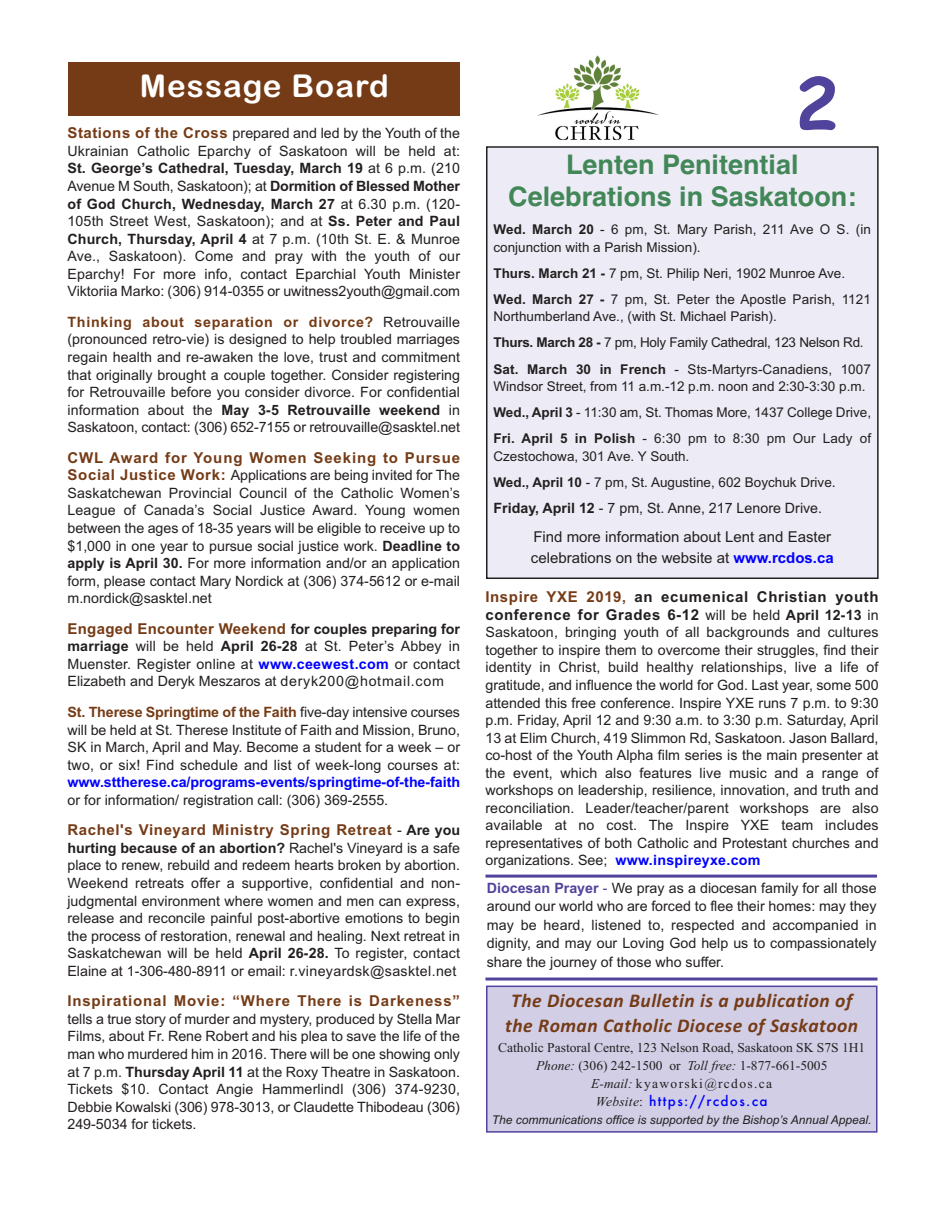
<style>
.page{position:relative;width:945px;height:1215px;background:#fff}
.page>*{position:absolute;margin:0;border:0;box-sizing:border-box;transform-origin:0 0}
.t1{font:700 72px "Comic Sans MS";color:#50439b}
.t2{font:31.5px "Arial Rounded MT Bold";letter-spacing:.035em;color:#fff}
.t3{font:700 27px/32.4px "Helvetica";color:#428758;text-align:center}
.t4{font:italic 700 19.5px/25.2px "Calibri";letter-spacing:.025em;color:#753b16;text-align:center}
.t5{font:700 15px "Arial";letter-spacing:.055em;color:#753b16}
.t6{font:700 15px/17.5px "Arial";letter-spacing:.04em;color:#231f20}
.t7{font:15px/20.5px "Arial";color:#231f20}
.t8{font:700 15px "Arial";letter-spacing:.02em;color:#753b16}
.t9{font:14.25px/17.5px "Arial";color:#231f20;text-align:justify}
.t10{font:700 14.25px "Arial";letter-spacing:-.005em;color:#00f}
.t11{font:13.5px/26.1px "Arial";color:#231f20}
.t12{font:13.5px/18px "Times New Roman";color:#231f20;text-align:center}
.t13{font:500 13.5px "Futura";letter-spacing:.1em;color:#00f}
.t14{font:italic 12px "Arial";color:#231f20}
.s1{font-weight:700;font-size:15px;color:#753b16}
.s2{font-weight:700}
.s3{font-weight:700;color:#753b16}
.s4{font-size:14.25px;color:#231f20}
.s5{font-weight:700;color:#00f}
.s6{font-weight:400;font-size:14.25px;color:#231f20}
.s7{font-size:14.25px}
.s8{color:#753b16}
.s9{font-size:14.25px;color:#753b16}
.s10{font-weight:400;font-size:14.25px}
.s11{font-weight:700;color:#50439b}
.s12{color:#50439b}
.s13{font-style:italic}
.s14{font-family:"Times New Roman";font-weight:400;font-style:italic;color:#231f20}
.s15{font-family:"Times New Roman";font-weight:400;color:#231f20}
</style>
<div class="page">
<img style="left:537px;top:55px;width:122px;height:86px">
<div style="left:69px;top:62px;width:391px;height:54px;background:#753b16"></div>
<div style="left:488px;top:987px;width:388px;height:144px;background:#d1cee6"></div>
<div style="left:486px;top:986px;width:392px;height:147px;border:2px solid #50439b"></div>
<hr style="left:485px;top:978px;width:393px;height:3px;background:#50439b">
<hr style="left:485px;top:875px;width:392px;height:3px;background:#50439b">
<div style="left:488px;top:148px;width:389px;height:430px;background:#edebf5"></div>
<div style="left:486px;top:146px;width:393px;height:433px;border:2px solid #231f20"></div>
<h2 class="t2" style="left:140px;top:68px;width:251px">Message Board</h2>
<p class="t9" style="left:67px;top:125px;width:394px"><span class="s1">Stations of the Cross</span> prepared and led by the Youth of the Ukrainian Catholic Eparchy of Saskatoon will be held at:<br><span class="s2">St. George’s Cathedral, Tuesday, March 19</span> at 6 p.m. (210<br>Avenue M South, Saskatoon); at <span class="s2">Dormition of Blessed Mother of God Church, Wednesday, March 27</span> at 6.30 p.m. (120- 105th Street West, Saskatoon); and at <span class="s2">Ss. Peter and Paul Church, Thursday, April 4</span> at 7 p.m. (10th St. E. &amp; Munroe Ave., Saskatoon). Come and pray with the youth of our Eparchy! For more info, contact Eparchial Youth Minister Viktoriia Marko: (306) 914-0355 or uwitness2youth@gmail.com</p>
<p class="t9" style="left:68px;top:313px;width:394px"><span class="s3">Thinking about separation or divorce?</span> Retrouvaille (pronounced retro-vie) is designed to help troubled marriages regain health and re-awaken the love, trust and commitment that originally brought a couple together. Consider registering for Retrouvaille before you consider divorce. For confidential information about the <span class="s2">May 3-5 Retrouvaille weekend</span> in Saskatoon, contact: (306) 652-7155 or retrouvaille@sasktel.net</p>
<p class="t5" style="left:68px;top:449px;width:394px">CWL Award for Young Women Seeking to Pursue</p>
<p class="t9" style="left:67px;top:467px;width:394px"><span class="s1">Social Justice Work:</span> Applications are being invited for The Saskatchewan Provincial Council of the Catholic Women’s League of Canada’s Social Justice Award. Young women between the ages of 18-35 years will be eligible to receive up to $1,000 in one year to pursue social justice work. <span class="s2">Deadline to apply is April 30.</span> For more information and/or an application form, please contact Mary Nordick at (306) 374-5612 or e-mail m.nordick@sasktel.net</p>
<p class="t8" style="left:68px;top:620px;width:394px">Engaged Encounter Weekend <span class="s4">for couples preparing for</span></p>
<p class="t9" style="left:67px;top:638px;width:394px"><span class="s2">marriage</span> will be held <span class="s2">April 26-28</span> at St. Peter’s Abbey in Muenster. Register online at <span class="s5">www.ceewest.com</span> or contact Elizabeth and Deryk Meszaros at deryk200@hotmail.com</p>
<p class="t9" style="left:68px;top:703px;width:394px"><span class="s3">St. Therese Springtime of the Faith</span> five-day intensive courses will be held at St. Therese Institute of Faith and Mission, Bruno, SK in March, April and May. Become a student for a week – or two, or six! Find schedule and list of week-long courses at:</p>
<p class="t10" style="left:68px;top:774px;width:394px">www.sttherese.ca/programs-events/springtime-of-the-faith</p>
<p class="t9" style="left:68px;top:791px;width:322px">or for information/ registration call: (306) 369-2555.</p>
<p class="t5" style="left:68px;top:821px;width:394px">Rachel's Vineyard Ministry Spring Retreat <span class="s6">-</span> <span class="s4">Are you</span></p>
<p class="t9" style="left:67px;top:839px;width:394px"><span class="s2">hurting because of an abortion?</span> Rachel's Vineyard is a safe place to renew, rebuild and redeem hearts broken by abortion.<br>Weekend retreats offer a supportive, confidential and non&shy;judgmental environment where women and men can express, release and reconcile painful post-abortive emotions to begin the process of restoration, renewal and healing. Next retreat in Saskatchewan will be held <span class="s2">April 26-28.</span> To register, contact Elaine at 1-306-480-8911 or email: r.vineyardsk@sasktel.net</p>
<p class="t5" style="left:68px;top:992px;width:394px">Inspirational Movie: “Where There is Darkeness”</p>
<p class="t9" style="left:67px;top:1010px;width:394px">tells a true story of murder and mystery, produced by Stella Mar Films, about Fr. Rene Robert and his plea to save the life of the man who murdered him in 2016. There will be one showing only at 7 p.m. <span class="s2">Thursday April 11</span> at the Roxy Theatre in Saskatoon.<br>Tickets $10. Contact Angie Hammerlindl (306) 374-9230, Debbie Kowalski (306) 978-3013, or Claudette Thibodeau (306)<br>249-5034 for tickets.</p>
<h1 class="t1" style="left:795px;top:63px;width:45px">2</h1>
<h3 class="t3" style="left:508px;top:148px;width:350px">Lenten Penitential<br>Celebrations in Saskatoon:</h3>
<p class="t11" style="left:493px;top:221px;width:379px;line-height:17.5px"><span class="s2">Wed. March 20</span> - 6 pm, St. Mary Parish, 211 Ave O S. (in conjunction with a Parish Mission).</p>
<p class="t11" style="left:494px;top:260px;width:379px"><span class="s2">Thurs. March 21 -</span> 7 pm, St. Philip Neri, 1902 Munroe Ave.<br><span class="s2">Wed. March 27 -</span> 7 pm, St. Peter the Apostle Parish, 1121</p>
<p class="t11" style="left:493px;top:304px;width:379px">Northumberland Ave., (with St. Michael Parish).<br><span class="s2">Thurs. March 28 -</span> 7 pm, Holy Family Cathedral, 123 Nelson Rd.<br><span class="s2">Sat. March 30 in French</span> - Sts-Martyrs-Canadiens, 1007</p>
<p class="t11" style="left:493px;top:373px;width:379px">Windsor Street, from 11 a.m.-12 p.m. noon and 2:30-3:30 p.m.<br><span class="s2">Wed., April 3</span> - 11:30 am, St. Thomas More, 1437 College Drive,<br><span class="s2">Fri. April 5 in Polish</span> - 6:30 pm to 8:30 pm Our Lady of</p>
<p class="t11" style="left:493px;top:443px;width:344px">Czestochowa, 301 Ave. Y South.<br><span class="s2">Wed., April 10</span> - 7 pm, St. Augustine, 602 Boychuk Drive<span class="s7">.</span></p>
<p class="t9" style="left:494px;top:499px;width:330px"><span class="s2">Friday, April 12</span> - 7 pm, St. Anne, 217 Lenore Drive.</p>
<p class="t7" style="left:531px;top:527px;width:304px">Find more information about Lent and Easter celebrations on the website at <span class="s5">www.rcdos.ca</span></p>
<p class="t6" style="left:485px;top:588px;width:395px"><span class="s8">Inspire YXE 2019</span><span class="s9">,</span> an ecumenical Christian youth conference for Grades 6-12 <span class="s10">will be held</span> <span class="s7">April 12-13</span> <span class="s10">in</span></p>
<p class="t9" style="left:485px;top:624px;width:395px">Saskatoon, bringing youth of all backgrounds and cultures together to inspire them to overcome their struggles, find their identity in Christ, build healthy relationships, live a life of gratitude, and influence the world for God. Last year, some 500 attended this free conference. Inspire YXE runs 7 p.m. to 9:30 p.m. Friday, April 12 and 9:30 a.m. to 3:30 p.m. Saturday, April 13 at Elim Church, 419 Slimmon Rd, Saskatoon. Jason Ballard, co-host of the Youth Alpha film series is the main presenter at the event, which also features live music and a range of workshops on leadership, resilience, innovation, and truth and reconciliation. Leader/teacher/parent workshops are also available at no cost. The Inspire YXE team includes representatives of both Catholic and Protestant churches and organizations. See; <span class="s5">www.inspireyxe.com</span></p>
<p class="t9" style="left:487px;top:878px;width:391px;line-height:18.6px"><span class="s11">Diocesan Prayer</span> <span class="s12">-</span> We pray as a diocesan family for all those around our world who are forced to flee their homes: may they may be heard, listened to, respected and accompanied in dignity, and may our Loving God help us to compassionately share the journey of those who suffer.</p>
<h3 class="t4" style="left:505px;top:987px;width:355px">The Diocesan Bulletin is a publication of the Roman Catholic Diocese of Saskatoon</h3>
<p class="t12" style="left:498px;top:1038px;width:369px">Catholic Pastoral Centre, 123 Nelson Road, Saskatoon SK S7S 1H1<br><span class="s13">Phone:</span> (306) 242-1500 or <span class="s13">Toll free:</span> 1-877-661-5005<br><span class="s13">E-mail:</span> kyaworski@rcdos.ca</p>
<p class="t13" style="left:596px;top:1093px;width:173px"><span class="s14">Website</span><span class="s15">:</span> https://rcdos.ca</p>
<p class="t14" style="left:492px;top:1112px;width:381px">The communications office is supported by the Bishop’s Annual Appeal.</p>
</div>
